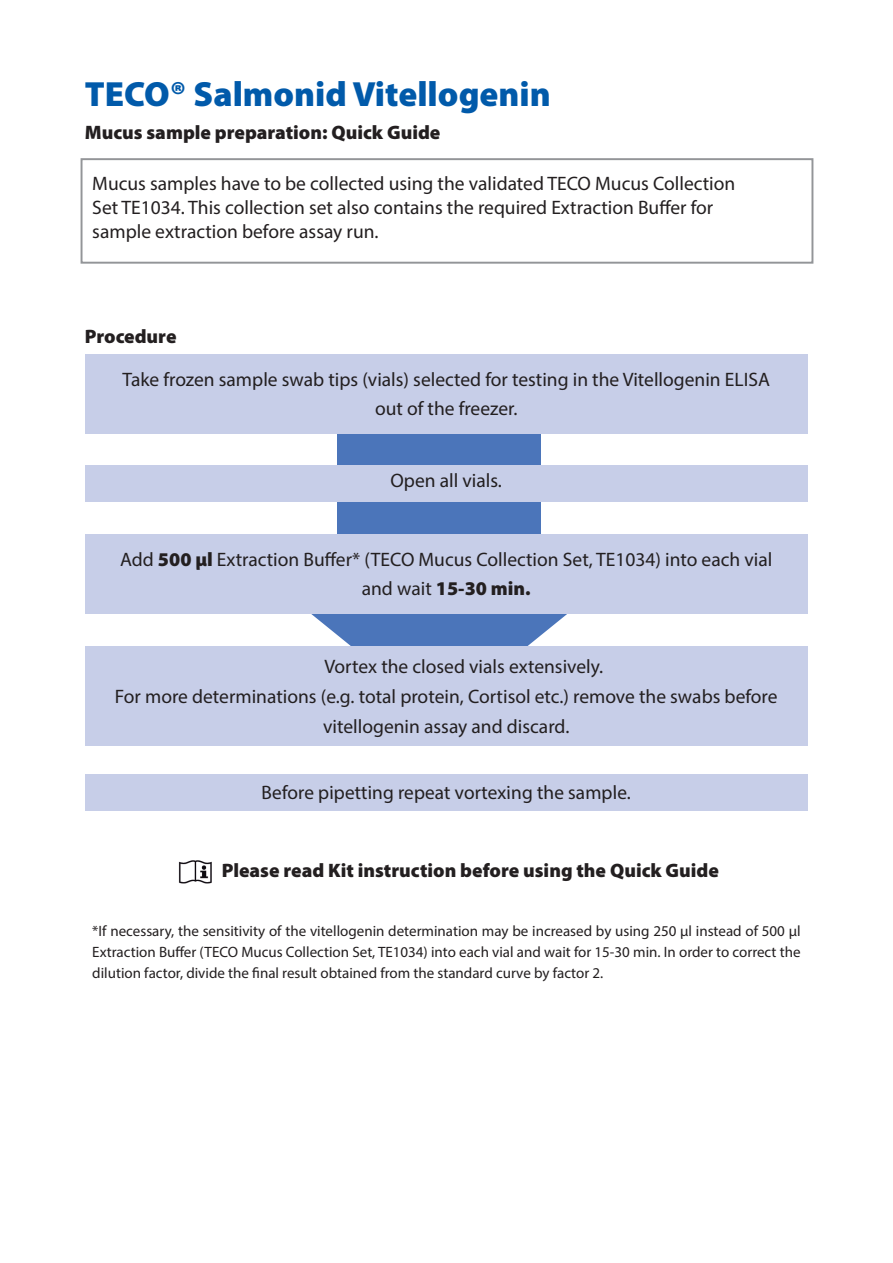
<style>
.page{position:relative;width:893px;height:1263px;background:#fff}
.page>*{position:absolute;margin:0;border:0;box-sizing:border-box;transform-origin:0 0}
.basis_tekst{font:900 35.1px "Myriad Pro";color:#015aaa}
.basis_tekst-2{font:19.5px "Myriad Pro";color:#231f20}
.basis_tekst-3{font:900 19.5px "Myriad Pro";color:#231f20}
.basis_tekst-4{font:15px/21px "Myriad Pro";color:#231f20;text-align:justify}
.s1{font-weight:900}
.s2{font-weight:400}
</style>
<div class="page">
<svg style="left:311px;top:614px;width:256px;height:32px;background:#668ac4"></svg>
<div style="left:338px;top:355px;width:203px;height:201px;background:#4b75ba"></div>
<div style="left:81px;top:158px;width:732px;height:106px;border:2px solid #939598"></div>
<div style="left:85px;top:354px;width:723px;height:80px;background:#c7cee8"></div>
<div style="left:85px;top:534px;width:723px;height:80px;background:#c7cee8"></div>
<div style="left:85px;top:466px;width:723px;height:36px;background:#c7cee8"></div>
<div style="left:85px;top:646px;width:723px;height:99px;background:#c7cee8"></div>
<div style="left:85px;top:774px;width:723px;height:37px;background:#c7cee8"></div>
<img style="left:178px;top:860px;width:34px;height:24px">
<p class="basis_tekst" style="left:85px;top:70px;width:468px">TECO® Salmonid Vitellogenin</p>
<p class="basis_tekst-3" style="left:85px;top:119px;width:357px">Mucus sample preparation: Quick Guide</p>
<p class="basis_tekst-2" style="left:92px;top:171px;width:644px">Mucus samples have to be collected using the validated TECO Mucus Collection</p>
<p class="basis_tekst-2" style="left:92px;top:195px;width:622px">Set TE1034. This collection set also contains the required Extraction Buffer for</p>
<p class="basis_tekst-2" style="left:92px;top:219px;width:288px">sample extraction before assay run.</p>
<p class="basis_tekst-3" style="left:85px;top:323px;width:93px">Procedure</p>
<p class="basis_tekst-2" style="left:123px;top:368px;width:649px">Take frozen sample swab tips (vials) selected for testing in the Vitellogenin ELISA</p>
<p class="basis_tekst-2" style="left:375px;top:396px;width:144px">out of the freezer.</p>
<p class="basis_tekst-2" style="left:390px;top:468px;width:113px">Open all vials.</p>
<p class="basis_tekst-2" style="left:120px;top:548px;width:654px">Add <span class="s1">500 µl</span> Extraction Buffer* (TECO Mucus Collection Set, TE1034) into each vial</p>
<p class="basis_tekst-3" style="left:362px;top:575px;width:171px"><span class="s2">and wait</span> 15-30 min.</p>
<p class="basis_tekst-2" style="left:324px;top:654px;width:280px">Vortex the closed vials extensively.</p>
<p class="basis_tekst-2" style="left:115px;top:684px;width:664px">For more determinations (e.g. total protein, Cortisol etc.) remove the swabs before</p>
<p class="basis_tekst-2" style="left:323px;top:714px;width:248px">vitellogenin assay and discard.</p>
<p class="basis_tekst-2" style="left:262px;top:780px;width:371px">Before pipetting repeat vortexing the sample.</p>
<p class="basis_tekst-3" style="left:222px;top:857px;width:499px">Please read Kit instruction before using the Quick Guide</p>
<p class="basis_tekst-4" style="left:92px;top:920px;width:710px">*If necessary, the sensitivity of the vitellogenin determination may be increased by using 250 µl instead of 500 µl Extraction Buffer (TECO Mucus Collection Set, TE1034) into each vial and wait for 15-30 min. In order to correct the dilution factor, divide the final result obtained from the standard curve by factor 2.</p>
</div>
